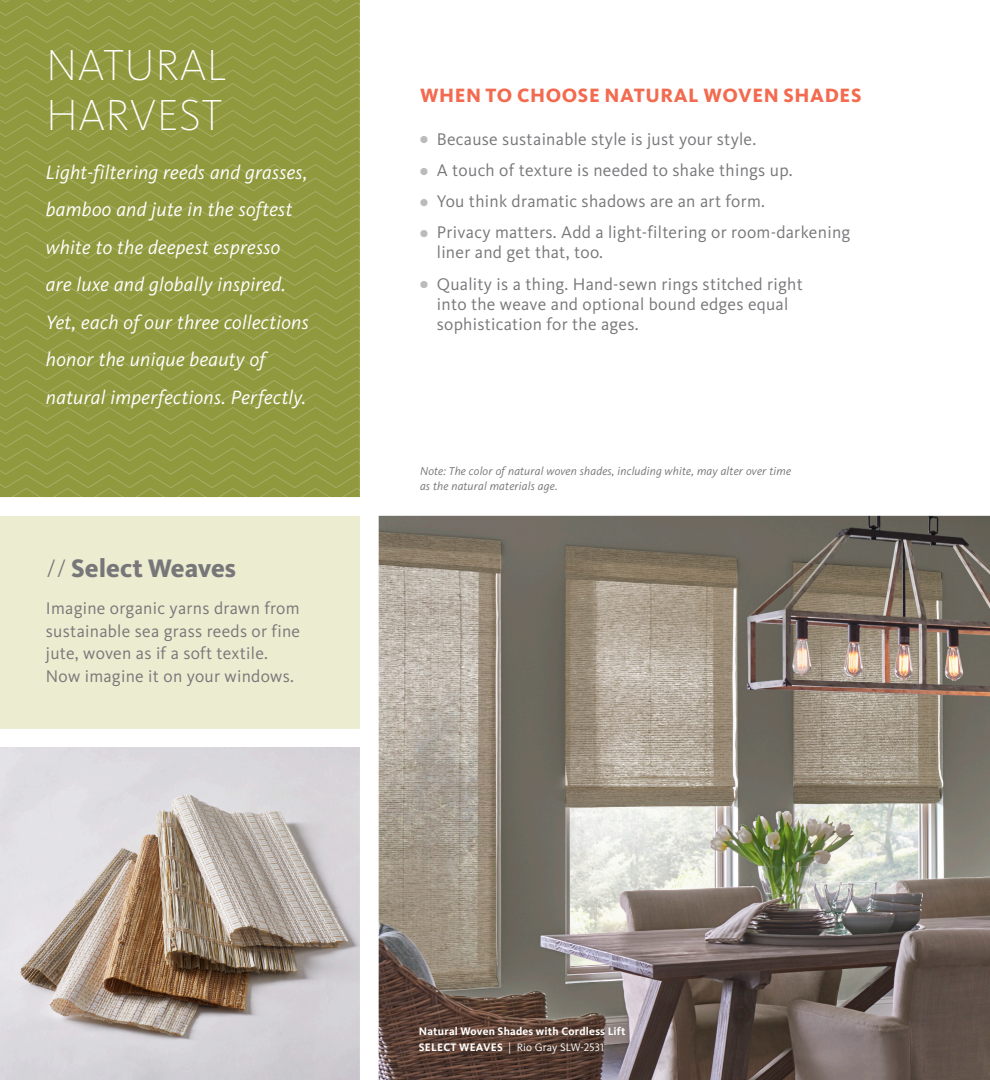
<style>
.page{position:relative;width:990px;height:1080px;background:#fff}
.page>*{position:absolute;margin:0;border:0;box-sizing:border-box;transform-origin:0 0}
.HEADLINE{font:200 45px/50px "Kievit OT";letter-spacing:.01em;color:#fff}
.Product_Head{font:800 26.25px "Kievit OT";color:#77777a}
.Headline_SubText{font:italic 20px/37.5px "Kievit OT";letter-spacing:.015em;color:#fff}
.TECH_AHead{font:800 20px "Kievit OT";letter-spacing:.03em;color:#f26b50}
.Callout_Text{font:17.5px/20px "Kievit OT";letter-spacing:.015em;color:#77777a}
.Body_Text{font:italic 11.88px/15px "Kievit OT";letter-spacing:.015em;color:#77777a}
.Caption_Product_Type{font:700 11.25px "Kievit OT";letter-spacing:.02em;color:#fff}
.Caption_Product_Color{font:11.25px "Kievit OT";letter-spacing:.01em;color:#fff}
.s1{font-weight:300}
.s2{color:#babbba}
.s3{font-weight:700}
</style>
<div class="page">
<div style="left:0;top:516px;width:360px;height:222px;background:#ececd0"></div>
<svg style="left:0;top:0;width:360px;height:497px;background:#929a41"></svg>
<div style="left:0;top:729px;width:387px;height:19px;background:#fff"></div>
<img style="left:379px;top:516px;width:611px;height:564px">
<img style="left:0;top:748px;width:360px;height:332px">
<p class="HEADLINE" style="left:46px;top:39px;width:182px">NATURAL<br>HARVEST</p>
<p class="Headline_SubText" style="left:46px;top:153px;width:265px">Light-filtering reeds and grasses, bamboo and jute in the softest white to the deepest espresso are luxe and globally inspired.<br>Yet, each of our three collections honor the unique beauty of natural imperfections. Perfectly.</p>
<p class="Product_Head" style="left:46px;top:552px;width:192px"><span class="s1">//</span> Select Weaves</p>
<p class="Callout_Text" style="left:46px;top:597px;width:256px;line-height:22.5px">Imagine organic yarns drawn from sustainable sea grass reeds or fine jute, woven as if a soft textile.<br>Now imagine it on your windows.</p>
<p class="TECH_AHead" style="left:420px;top:84px;width:443px">WHEN TO CHOOSE NATURAL WOVEN SHADES</p>
<p class="Callout_Text" style="left:420px;top:129px;width:338px"><span class="s2">●</span> Because sustainable style is just your style.</p>
<p class="Callout_Text" style="left:420px;top:160px;width:374px"><span class="s2">●</span> A touch of texture is needed to shake things up.</p>
<p class="Callout_Text" style="left:420px;top:191px;width:347px"><span class="s2">●</span> You think dramatic shadows are an art form.</p>
<p class="Callout_Text" style="left:437px;top:222px;width:415px;text-indent:-17px"><span class="s2">●</span> Privacy matters. Add a light-filtering or room-darkening liner and get that, too.</p>
<p class="Callout_Text" style="left:437px;top:274px;width:367px;text-indent:-17px"><span class="s2">●</span> Quality is a thing. Hand-sewn rings stitched right into the weave and optional bound edges equal sophistication for the ages.</p>
<p class="Body_Text" style="left:420px;top:464px;width:373px">Note: The color of natural woven shades, including white, may alter over time as the natural materials age.</p>
<p class="Caption_Product_Type" style="left:419px;top:1024px;width:208px">Natural Woven Shades with Cordless Lift</p>
<p class="Caption_Product_Color" style="left:419px;top:1041px;width:186px"><span class="s3">SELECT WEAVES</span> | Rio Gray SLW-2531</p>
</div>
